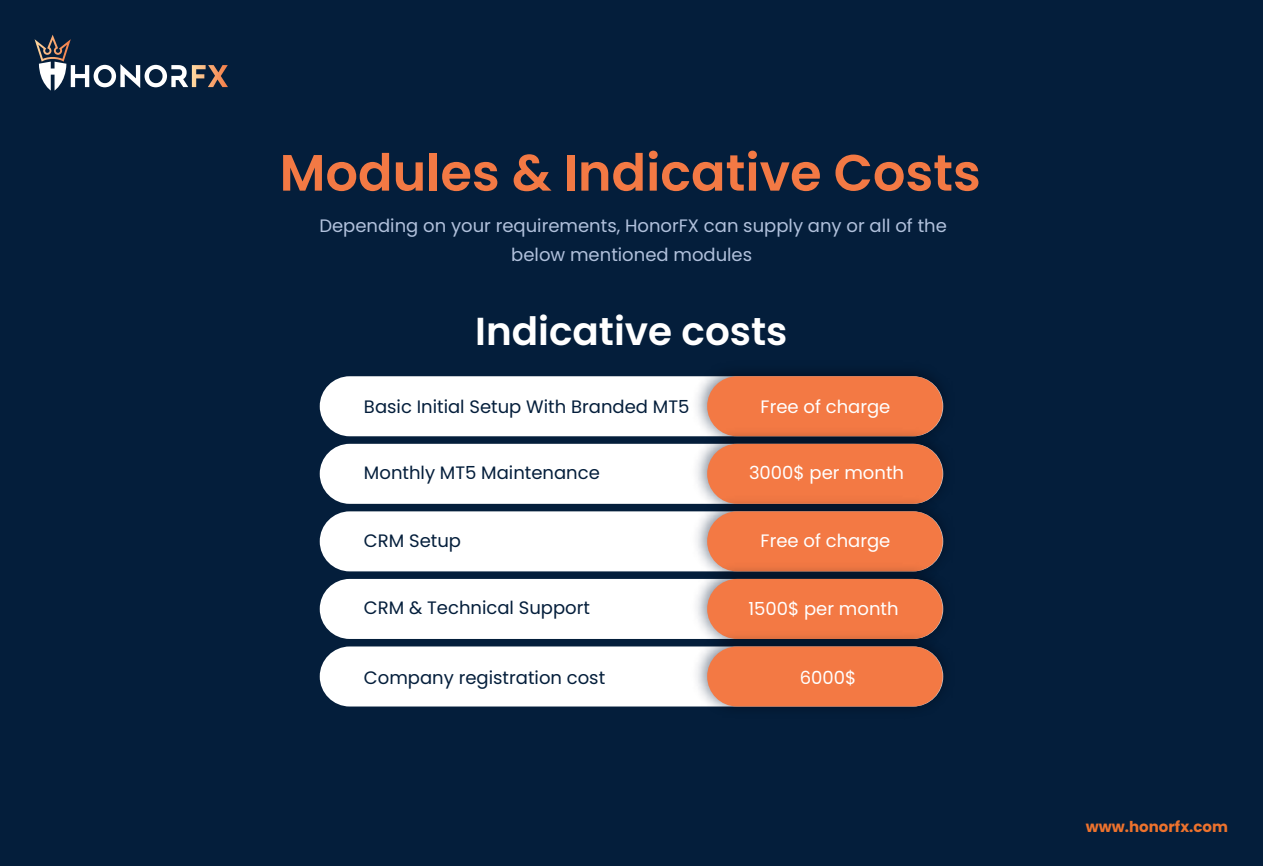
<style>
.page{position:relative;width:1263px;height:866px;background:#041e3b}
.page>*{position:absolute;margin:0;border:0;box-sizing:border-box;transform-origin:0 0}
.t1{font:600 51px "Poppins";color:#f37944}
.t2{font:600 39px "Poppins";color:#fff}
.t3{font:18px "Poppins";color:#041e3b}
.t4{font:18px/28.5px "Poppins";color:#b1c1dc;text-align:center}
.t5{font:18px "Poppins";color:#fff}
.t6{font:700 15px "Poppins";color:#ed722d}
</style>
<div class="page">
<svg style="left:35px;top:35px;width:193px;height:56px"></svg>
<div style="left:320px;top:376px;width:623px;height:60px;background:#fff;border-radius:30px"></div>
<img style="left:687px;top:373px;width:257px;height:51px">
<div style="left:707px;top:376px;width:236px;height:60px;background:#f37944;border-radius:30px"></div>
<div style="left:320px;top:444px;width:623px;height:60px;background:#fff;border-radius:30px"></div>
<img style="left:687px;top:424px;width:257px;height:67px">
<div style="left:707px;top:444px;width:236px;height:60px;background:#f37944;border-radius:30px"></div>
<div style="left:320px;top:511px;width:623px;height:60px;background:#fff;border-radius:30px"></div>
<img style="left:687px;top:491px;width:257px;height:68px">
<div style="left:707px;top:511px;width:236px;height:60px;background:#f37944;border-radius:30px"></div>
<div style="left:320px;top:579px;width:623px;height:60px;background:#fff;border-radius:30px"></div>
<img style="left:687px;top:559px;width:257px;height:67px">
<div style="left:707px;top:579px;width:236px;height:60px;background:#f37944;border-radius:30px"></div>
<div style="left:320px;top:646px;width:623px;height:60px;background:#fff;border-radius:30px"></div>
<img style="left:687px;top:626px;width:257px;height:81px">
<div style="left:707px;top:646px;width:236px;height:60px;background:#f37944;border-radius:30px"></div>
<h1 class="t1" style="left:280px;top:143px;width:703px">Modules &amp; Indicative Costs</h1>
<p class="t4" style="left:319px;top:212px;width:629px">Depending on your requirements, HonorFX can supply any or all of the below mentioned modules</p>
<h2 class="t2" style="left:475px;top:308px;width:314px">Indicative costs</h2>
<p class="t3" style="left:364px;top:396px;width:327px">Basic Initial Setup With Branded MT5</p>
<p class="t5" style="left:761px;top:396px;width:131px">Free of charge</p>
<p class="t3" style="left:364px;top:462px;width:237px">Monthly MT5 Maintenance</p>
<p class="t5" style="left:749px;top:462px;width:157px">3000$ per month</p>
<p class="t3" style="left:364px;top:530px;width:99px">CRM Setup</p>
<p class="t5" style="left:761px;top:530px;width:131px">Free of charge</p>
<p class="t3" style="left:364px;top:597px;width:228px">CRM &amp; Technical Support</p>
<p class="t5" style="left:748px;top:598px;width:152px">1500$ per month</p>
<p class="t3" style="left:364px;top:666px;width:243px">Company registration cost</p>
<p class="t5" style="left:800px;top:666px;width:58px">6000$</p>
<p class="t6" style="left:1086px;top:818px;width:143px">www.honorfx.com</p>
</div>
